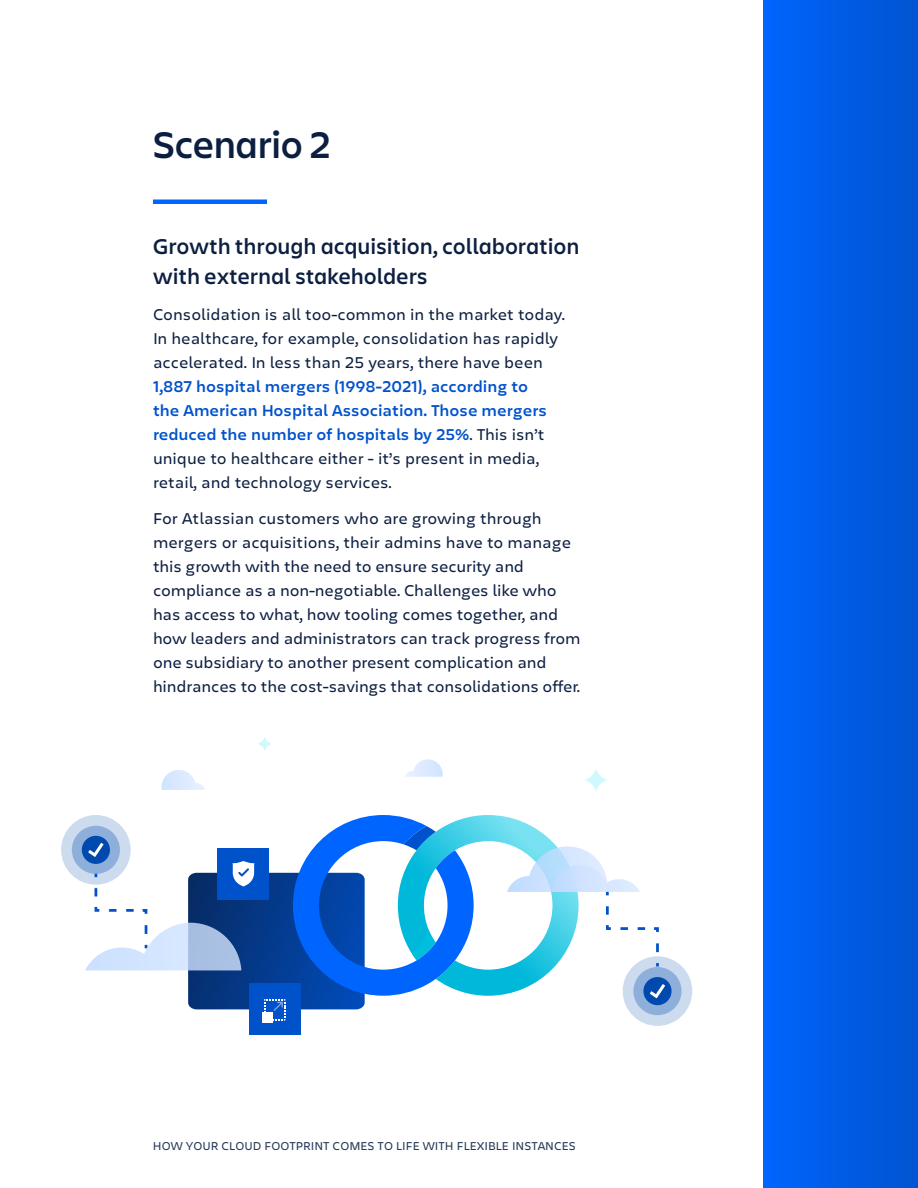
<style>
.page{position:relative;width:918px;height:1188px;background:#fff}
.page>*{position:absolute;margin:0;border:0;box-sizing:border-box;transform-origin:0 0}
.t1{font:600 39px "Charlie Display";letter-spacing:.01em;color:#0c1f41}
.t2{font:600 22.5px/30px "Charlie Display";letter-spacing:.025em;color:#0c1f41}
.t3{font:16.5px/24px "Charlie Text";letter-spacing:-.01em;color:#0c1f41}
.t4{font:600 16.5px/24px "Charlie Text";color:#0052cc}
.t5{font:12px "Charlie Text";color:#253858}
.s1{font-weight:400;color:#0c1f41}
</style>
<div class="page">
<div style="left:764px;top:0;width:154px;height:1188px;background:linear-gradient(to right,#0064fd,#0054d0)"></div>
<svg style="left:257px;top:737px;width:15px;height:14px"></svg>
<div style="left:249px;top:984px;width:51px;height:51px;background:#0052cb"></div>
<div style="left:262px;top:1012px;width:10px;height:11px;background:#fff"></div>
<div style="left:623px;top:956px;width:69px;height:70px;background:#cddbef;border-radius:50%"></div>
<div style="left:633px;top:967px;width:49px;height:48px;background:#8fafdb;border-radius:50%"></div>
<div style="left:643px;top:977px;width:29px;height:28px;background:#0049af;border-radius:50%"></div>
<svg style="left:61px;top:815px;width:70px;height:70px"></svg>
<div style="left:72px;top:826px;width:48px;height:48px;background:#8fafdb;border-radius:50%"></div>
<div style="left:82px;top:836px;width:28px;height:28px;background:#0049af;border-radius:50%"></div>
<svg style="left:85px;top:815px;width:580px;height:206px"></svg>
<svg style="left:161px;top:770px;width:44px;height:20px"></svg>
<svg style="left:584px;top:768px;width:24px;height:24px"></svg>
<svg style="left:405px;top:759px;width:38px;height:18px"></svg>
<hr style="left:153px;top:200px;width:114px;height:4px;background:#0065ff">
<h1 class="t1" style="left:153px;top:117px;width:179px">Scenario 2</h1>
<h2 class="t2" style="left:153px;top:231px;width:428px">Growth through acquisition, collaboration with external stakeholders</h2>
<p class="t3" style="left:153px;top:302px;width:414px">Consolidation is all too-common in the market today.<br>In healthcare, for example, consolidation has rapidly accelerated. In less than 25 years, there have been</p>
<p class="t4" style="left:153px;top:374px;width:395px">1,887 hospital mergers (1998-2021), according to the American Hospital Association. Those mergers reduced the number of hospitals by 25%<span class="s1">. This isn’t unique to healthcare either - it’s present in media, retail, and technology services.</span></p>
<p class="t3" style="left:153px;top:506px;width:429px">For Atlassian customers who are growing through mergers or acquisitions, their admins have to manage this growth with the need to ensure security and compliance as a non-negotiable. Challenges like who has access to what, how tooling comes together, and how leaders and administrators can track progress from one subsidiary to another present complication and hindrances to the cost-savings that consolidations offer.</p>
<p class="t5" style="left:153px;top:1137px;width:424px">HOW YOUR CLOUD FOOTPRINT COMES TO LIFE WITH FLEXIBLE INSTANCES</p>
</div>
